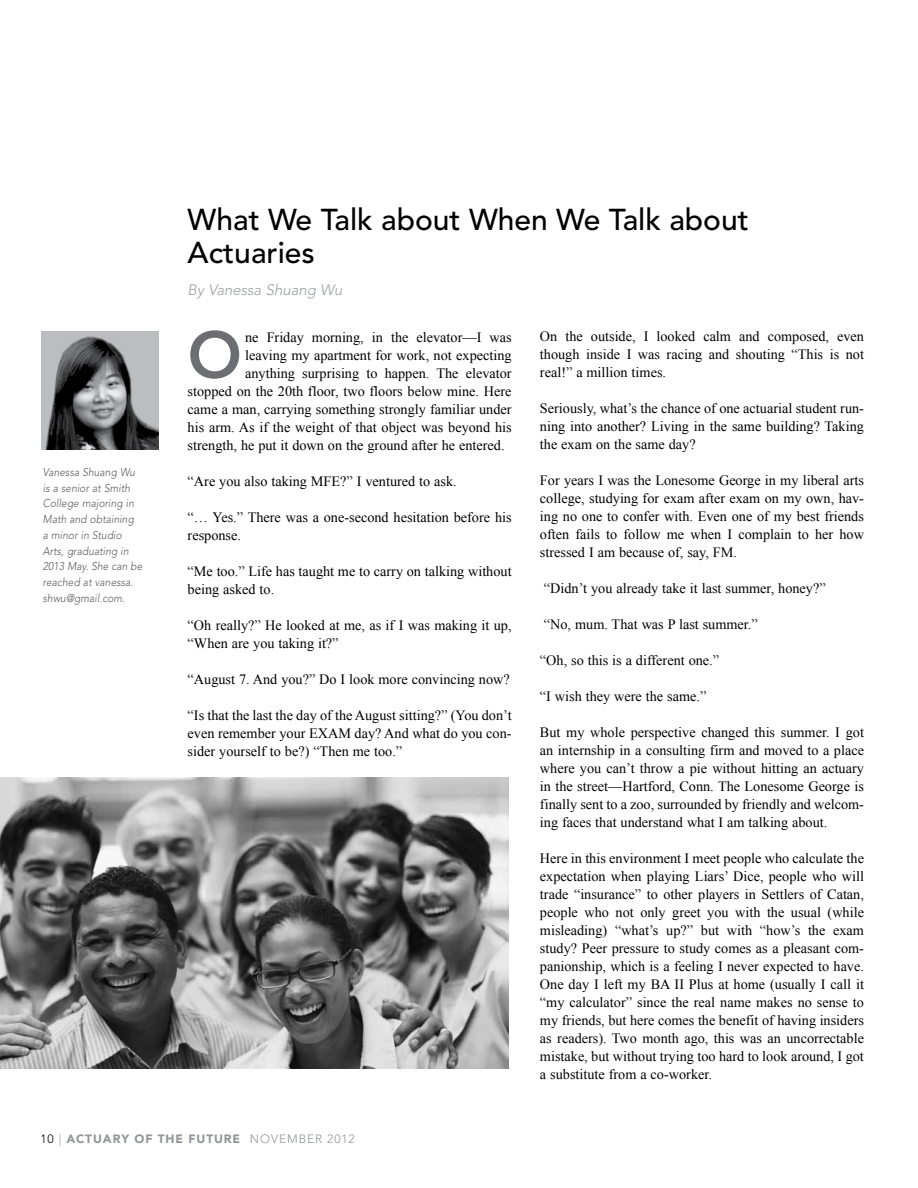
<style>
.page{position:relative;width:918px;height:1188px;background:#fff}
.page>*{position:absolute;margin:0;border:0;box-sizing:border-box;transform-origin:0 0}
.t1{font:800 65.1px "Avenir LT Std";color:#6d6e71}
.t2{font:500 30px/32.4px "Avenir LT Std";color:#000}
.t3{font:italic 300 15px "Avenir LT Std";color:#9d9fa2}
.t4{font:14.25px/18px "Times New Roman";color:#000;text-align:justify}
.t5{font:900 12px "Avenir LT Std";letter-spacing:.075em;color:#939598}
.t6{font:italic 300 11.25px/15.8px "Avenir LT Std";letter-spacing:.01em;color:#58595b;scale:.9 1}
.s1{font-weight:300;color:#000}
.s2{font-weight:300}
</style>
<div class="page">
<img style="left:41px;top:332px;width:118px;height:117px">
<img style="left:0;top:778px;width:509px;height:291px">
<p class="t6" style="left:43px;top:464px;width:112px">Vanessa Shuang Wu is a senior at Smith<br>College majoring in<br>Math and obtaining<br>a minor in Studio<br>Arts, graduating in<br>2013 May. She can be reached at vanessa. shwu@gmail.com.</p>
<h2 class="t2" style="left:188px;top:204px;width:563px">What We Talk about When We Talk about<br>Actuaries</h2>
<p class="t3" style="left:188px;top:281px;width:156px">By Vanessa Shuang Wu</p>
<h1 class="t1" style="left:188px;top:316px;width:56px">O</h1>
<p class="t4" style="left:245px;top:328px;width:268px">ne Friday morning, in the elevator—I was</p>
<p class="t4" style="left:245px;top:346px;width:268px">leaving my apartment for work, not expecting</p>
<p class="t4" style="left:245px;top:364px;width:268px">anything surprising to happen. The elevator</p>
<p class="t4" style="left:188px;top:382px;width:326px">stopped on the 20th floor, two floors below mine. Here</p>
<p class="t4" style="left:188px;top:400px;width:325px">came a man, carrying something strongly familiar under</p>
<p class="t4" style="left:188px;top:418px;width:325px">his arm. As if the weight of that object was beyond his</p>
<p class="t4" style="left:188px;top:436px;width:319px">strength, he put it down on the ground after he entered.</p>
<p class="t4" style="left:188px;top:472px;width:271px">“Are you also taking MFE?” I ventured to ask.</p>
<p class="t4" style="left:188px;top:508px;width:325px">“… Yes.” There was a one-second hesitation before his response.</p>
<p class="t4" style="left:188px;top:562px;width:325px">“Me too.” Life has taught me to carry on talking without being asked to.</p>
<p class="t4" style="left:188px;top:616px;width:325px">“Oh really?” He looked at me, as if I was making it up, “When are you taking it?”</p>
<p class="t4" style="left:188px;top:670px;width:324px">“August 7. And you?” Do I look more convincing now?</p>
<p class="t4" style="left:188px;top:706px;width:326px">“Is that the last the day of the August sitting?” (You don’t even remember your EXAM day? And what do you con&shy;sider yourself to be?) “Then me too.”</p>
<p class="t4" style="left:540px;top:327px;width:326px">On the outside, I looked calm and composed, even though inside I was racing and shouting “This is not real!” a million times.</p>
<p class="t4" style="left:540px;top:399px;width:326px">Seriously, what’s the chance of one actuarial student run&shy;ning into another? Living in the same building? Taking the exam on the same day?</p>
<p class="t4" style="left:540px;top:471px;width:326px">For years I was the Lonesome George in my liberal arts college, studying for exam after exam on my own, hav&shy;ing no one to confer with. Even one of my best friends often fails to follow me when I complain to her how stressed I am because of, say, FM.</p>
<p class="t4" style="left:544px;top:579px;width:283px">“Didn’t you already take it last summer, honey?”</p>
<p class="t4" style="left:544px;top:615px;width:215px">“No, mum. That was P last summer.”</p>
<p class="t4" style="left:540px;top:651px;width:181px">“Oh, so this is a different one.”</p>
<p class="t4" style="left:540px;top:687px;width:168px">“I wish they were the same.”</p>
<p class="t4" style="left:540px;top:723px;width:326px">But my whole perspective changed this summer. I got an internship in a consulting firm and moved to a place where you can’t throw a pie without hitting an actuary in the street—Hartford, Conn. The Lonesome George is finally sent to a zoo, surrounded by friendly and welcom&shy;ing faces that understand what I am talking about.</p>
<p class="t4" style="left:540px;top:849px;width:326px">Here in this environment I meet people who calculate the expectation when playing Liars’ Dice, people who will trade “insurance” to other players in Settlers of Catan, people who not only greet you with the usual (while misleading) “what’s up?” but with “how’s the exam study? Peer pressure to study comes as a pleasant com&shy;panionship, which is a feeling I never expected to have.<br>One day I left my BA II Plus at home (usually I call it “my calculator” since the real name makes no sense to my friends, but here comes the benefit of having insiders as readers). Two month ago, this was an uncorrectable mistake, but without trying too hard to look around, I got a substitute from a co-worker.</p>
<p class="t5" style="left:40px;top:1132px;width:316px"><span class="s1">10</span> <span class="s2">|</span> ACTUARY OF THE FUTURE <span class="s2">NOVEMBER 2012</span></p>
</div>
